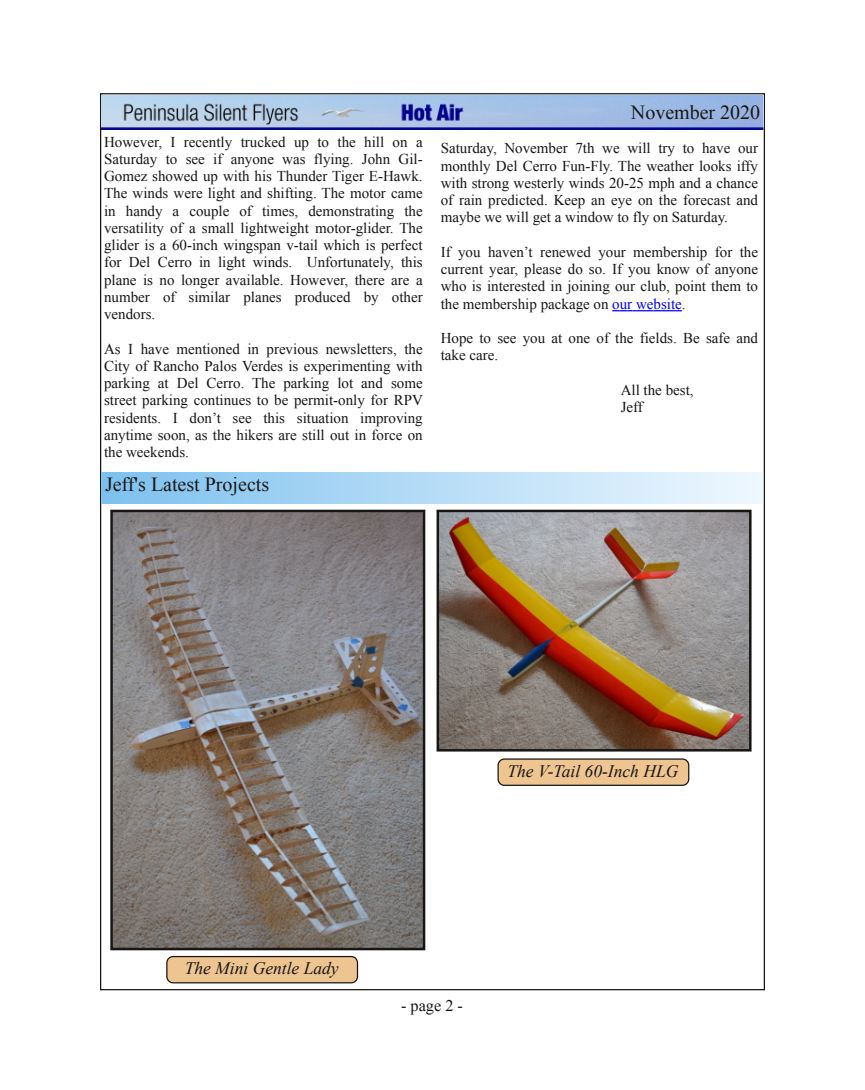
<style>
.page{position:relative;width:865px;height:1090px;background:#fff}
.page>*{position:absolute;margin:0;border:0;box-sizing:border-box;transform-origin:0 0}
.t1{font:20px "Times New Roman";color:#171615}
.t2{font:italic 17.5px "Times New Roman";color:#171615}
.t3{font:16.25px "Times New Roman";color:#171615}
.t4{font:15px/17.2px "Times New Roman";color:#171615;text-align:justify}
.s1{color:#00f}
</style>
<div class="page">
<img style="left:102px;top:95px;width:662px;height:35px">
<svg style="left:612px;top:310px;width:70px;height:1px"></svg>
<div style="left:101px;top:472px;width:661px;height:31px;background:linear-gradient(to right,#7dc1ee,#eff8ff)"></div>
<img style="left:113px;top:513px;width:309px;height:434px">
<div style="left:110px;top:510px;width:315px;height:440px;border:2px solid #171615"></div>
<img style="left:440px;top:513px;width:309px;height:236px">
<div style="left:437px;top:510px;width:315px;height:242px;border:2px solid #171615"></div>
<div style="left:167px;top:957px;width:191px;height:26px;background:#eec491;border-radius:6px"></div>
<div style="left:166px;top:956px;width:192px;height:27px;border:1px solid #171615;border-radius:6px"></div>
<div style="left:498px;top:759px;width:191px;height:26px;background:#eec491;border-radius:6px"></div>
<div style="left:498px;top:758px;width:191px;height:28px;border:1px solid #171615;border-radius:6px"></div>
<p class="t4" style="left:104px;top:133px;width:320px">However, I recently trucked up to the hill on a Saturday to see if anyone was flying. John Gil-Gomez showed up with his Thunder Tiger E-Hawk.<br>The winds were light and shifting. The motor came in handy a couple of times, demonstrating the versatility of a small lightweight motor-glider. The glider is a 60-inch wingspan v-tail which is perfect for Del Cerro in light winds. Unfortunately, this plane is no longer available. However, there are a number of similar planes produced by other vendors.</p>
<p class="t4" style="left:104px;top:340px;width:320px">As I have mentioned in previous newsletters, the City of Rancho Palos Verdes is experimenting with parking at Del Cerro. The parking lot and some street parking continues to be permit-only for RPV residents. I don’t see this situation improving anytime soon, as the hikers are still out in force on the weekends.</p>
<h1 class="t1" style="left:105px;top:473px;width:166px">Jeff's Latest Projects</h1>
<h1 class="t1" style="left:631px;top:101px;width:131px">November 2020</h1>
<p class="t4" style="left:441px;top:140px;width:319px">Saturday, November 7th we will try to have our monthly Del Cerro Fun-Fly. The weather looks iffy with strong westerly winds 20-25 mph and a chance of rain predicted. Keep an eye on the forecast and maybe we will get a window to fly on Saturday.</p>
<p class="t4" style="left:441px;top:243px;width:319px">If you haven’t renewed your membership for the current year, please do so. If you know of anyone who is interested in joining our club, point them to the membership package on <span class="s1">our website</span>.</p>
<p class="t4" style="left:441px;top:330px;width:319px">Hope to see you at one of the fields. Be safe and take care.</p>
<p class="t4" style="left:621px;top:381px;width:74px">All the best,<br>Jeff</p>
<p class="t2" style="left:185px;top:959px;width:156px">The Mini Gentle Lady</p>
<p class="t2" style="left:507px;top:761px;width:172px">The V-Tail 60-Inch HLG</p>
<p class="t3" style="left:401px;top:997px;width:63px">- page 2 -</p>
</div>
